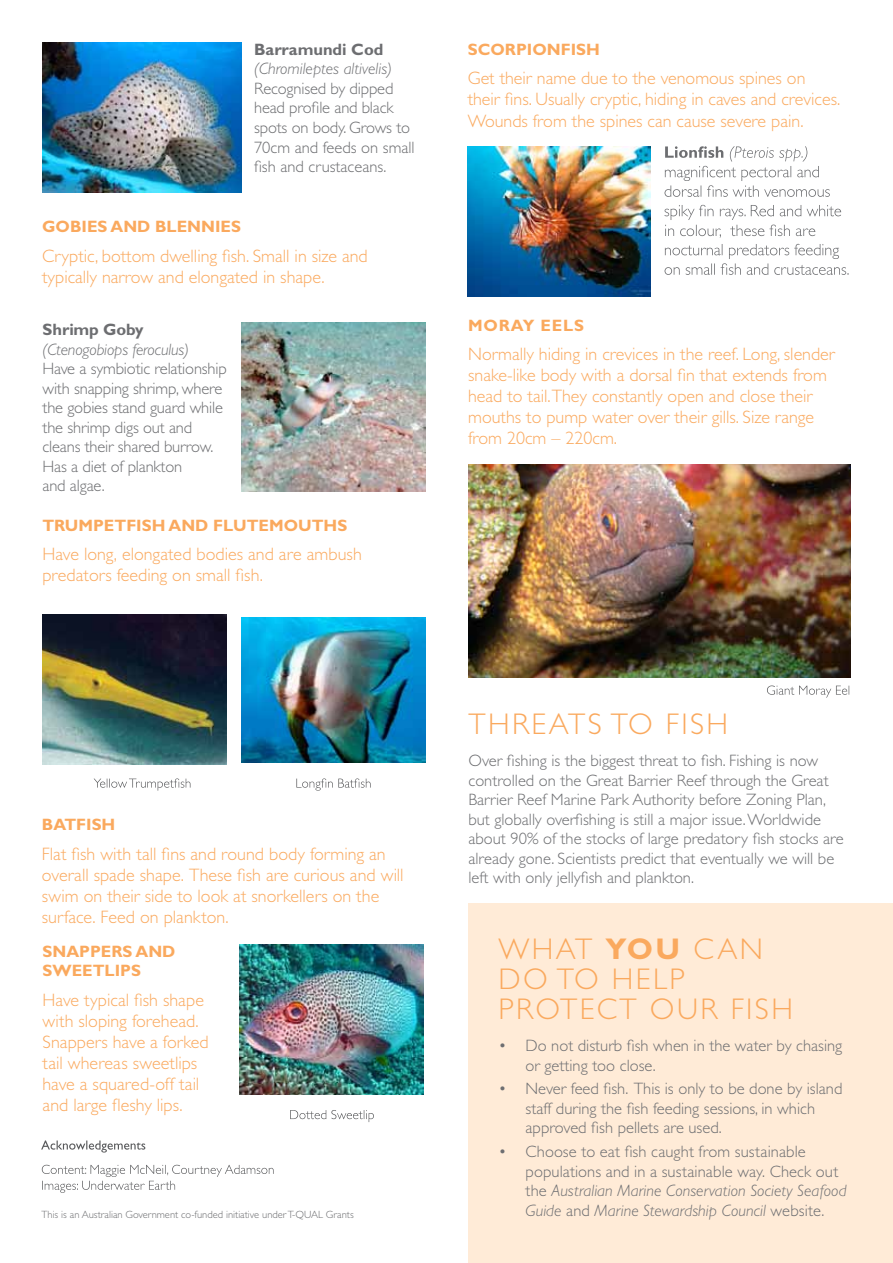
<style>
.page{position:relative;width:893px;height:1263px;background:#fff}
.page>*{position:absolute;margin:0;border:0;box-sizing:border-box;transform-origin:0 0}
.t1{font:300 30px/30px "Gill Sans";letter-spacing:.08em;color:#faa95e}
.t2{font:300 18px/21px "Gill Sans";color:#faa95e}
.t3{font:300 16.5px/19.5px "Gill Sans";color:#6d6e71}
.t4{font:700 16.5px/19.5px "Gill Sans";color:#faa95e}
.t5{font:italic 300 16.5px "Gill Sans";letter-spacing:-.005em;color:#6d6e71}
.t6{font:700 16.5px "Gill Sans";letter-spacing:-.01em;color:#6d6e71}
.t7{font:700 16.5px "Gill Sans";letter-spacing:.05em;color:#faa95e}
.t8{font:300 10.5px "Gill Sans";color:#6d6e71}
.s1{font-weight:700}
.s2{font-style:italic}
</style>
<div class="page">
<img style="left:469px;top:464px;width:381px;height:213px">
<svg style="left:767px;top:685px;width:82px;height:13px"></svg>
<img style="left:468px;top:146px;width:182px;height:150px">
<svg style="left:665px;top:244px;width:183px;height:31px"></svg>
<svg style="left:664px;top:146px;width:166px;height:51px"></svg>
<div style="left:469px;top:903px;width:424px;height:360px;background:#ffebd7"></div>
<img style="left:242px;top:617px;width:183px;height:145px">
<svg style="left:296px;top:778px;width:75px;height:13px"></svg>
<svg style="left:94px;top:778px;width:96px;height:13px"></svg>
<img style="left:42px;top:614px;width:184px;height:150px">
<svg style="left:42px;top:1165px;width:232px;height:28px"></svg>
<svg style="left:41px;top:1140px;width:104px;height:12px"></svg>
<img style="left:43px;top:43px;width:199px;height:150px">
<img style="left:242px;top:323px;width:183px;height:168px">
<img style="left:240px;top:944px;width:183px;height:150px">
<svg style="left:290px;top:1110px;width:84px;height:12px"></svg>
<svg style="left:664px;top:205px;width:177px;height:33px"></svg>
<p class="t6" style="left:254px;top:40px;width:131px">BARRAMUNDI COD</p>
<p class="t5" style="left:254px;top:60px;width:140px">(Chromileptes altivelis)</p>
<p class="t3" style="left:254px;top:79px;width:162px">Recognised by dipped head profile and black spots on body. Grows to<br>70cm and feeds on small fish and crustaceans.</p>
<p class="t4" style="left:42px;top:217px;width:200px">GOBIES AND BLENNIES</p>
<p class="t2" style="left:42px;top:245px;width:327px">Cryptic, bottom dwelling fish. Small in size and typically narrow and elongated in shape.</p>
<p class="t6" style="left:43px;top:320px;width:102px">SHRIMP GOBY</p>
<p class="t5" style="left:43px;top:340px;width:148px">(Ctenogobiops feroculus)</p>
<p class="t3" style="left:43px;top:359px;width:186px">Have a symbiotic relationship with snapping shrimp, where the gobies stand guard while the shrimp digs out and cleans their shared burrow.<br>Has a diet of plankton<br>and algae.</p>
<p class="t4" style="left:42px;top:515px;width:205px">TRUM PETFISH AND FLUTEMOUT</p>
<p class="t4" style="left:324px;top:515px;width:25px">HS</p>
<p class="t2" style="left:42px;top:544px;width:321px">H ave long, elongated bodies and are ambush predators feeding on small fish.</p>
<p class="t4" style="left:42px;top:815px;width:45px">BATFISH</p>
<p class="t2" style="left:42px;top:843px;width:363px">Flat fish with tall fins and round body forming an overall spade shape. These fish are curious and will swim on their side to look at snorkellers on the surface. Feed on plankton.</p>
<p class="t4" style="left:43px;top:941px;width:135px">SNAPPERS AND<br>SWEET</p>
<p class="t4" style="left:105px;top:961px;width:38px">LIPS</p>
<p class="t2" style="left:43px;top:989px;width:168px">H ave typical fish shape with sloping forehead.<br>Snappers have a forked tail whereas sweetlips have a squared-off tail and large fleshy lips.</p>
<p class="t8" style="left:42px;top:1209px;width:314px">This is an Australian Government co-funded initiative under T-QUAL Grants</p>
<p class="t4" style="left:468px;top:40px;width:13px">SCO</p>
<p class="t4" style="left:505px;top:40px;width:97px">RPIONFISH</p>
<p class="t2" style="left:468px;top:68px;width:374px">Get their name due to the venomous spines on their fins. Usually cryptic, hiding in caves and crevices.<br>Wounds from the spines can cause severe pain.</p>
<p class="t7" style="left:468px;top:316px;width:118px">MORAY EELS</p>
<p class="t2" style="left:468px;top:344px;width:368px">Normally hiding in crevices in the reef. Long, slender snake-like body with a dorsal fin that extends from head to tail.They constantly open and close their mouths to pump water over their gills. Size range from 20cm – 220cm.</p>
<h1 class="t1" style="left:468px;top:709px;width:261px">Threats to Fis h</h1>
<p class="t3" style="left:468px;top:751px;width:377px">Over fishing is the biggest threat to fish. Fishing is now controlled on the Great Barrier Reef through the Great Barrier Reef Marine Park Authority before Zoning Plan, but globally overfishing is still a major issue. Worldwide about 90% of the stocks of large predatory fish stocks are already gone. Scientists predict that eventually we will be left with only jellyfish and plankton.</p>
<h1 class="t1" style="left:499px;top:934px;width:266px">What <span class="s1">YOU</span> can do to help<br>PROTECT</h1>
<h1 class="t1" style="left:650px;top:994px;width:140px">OUR FISH</h1>
<p class="t3" style="left:526px;top:1036px;width:318px;text-indent:-27px">• Do not disturb fish when in the water by chasing or getting too close.</p>
<p class="t3" style="left:526px;top:1079px;width:318px;text-indent:-27px">• Never feed fish. This is only to be done by island staff during the fish feeding sessions, in which approved fish pellets are used.</p>
<p class="t3" style="left:526px;top:1142px;width:322px;text-indent:-27px">• Choose to eat fish caught from sustainable populations and in a sustainable way. Check out the <span class="s2">Australian Marine Conservation Society Seafood Guide</span> and <span class="s2">Marine Stewardship Council</span> website.</p>
</div>
